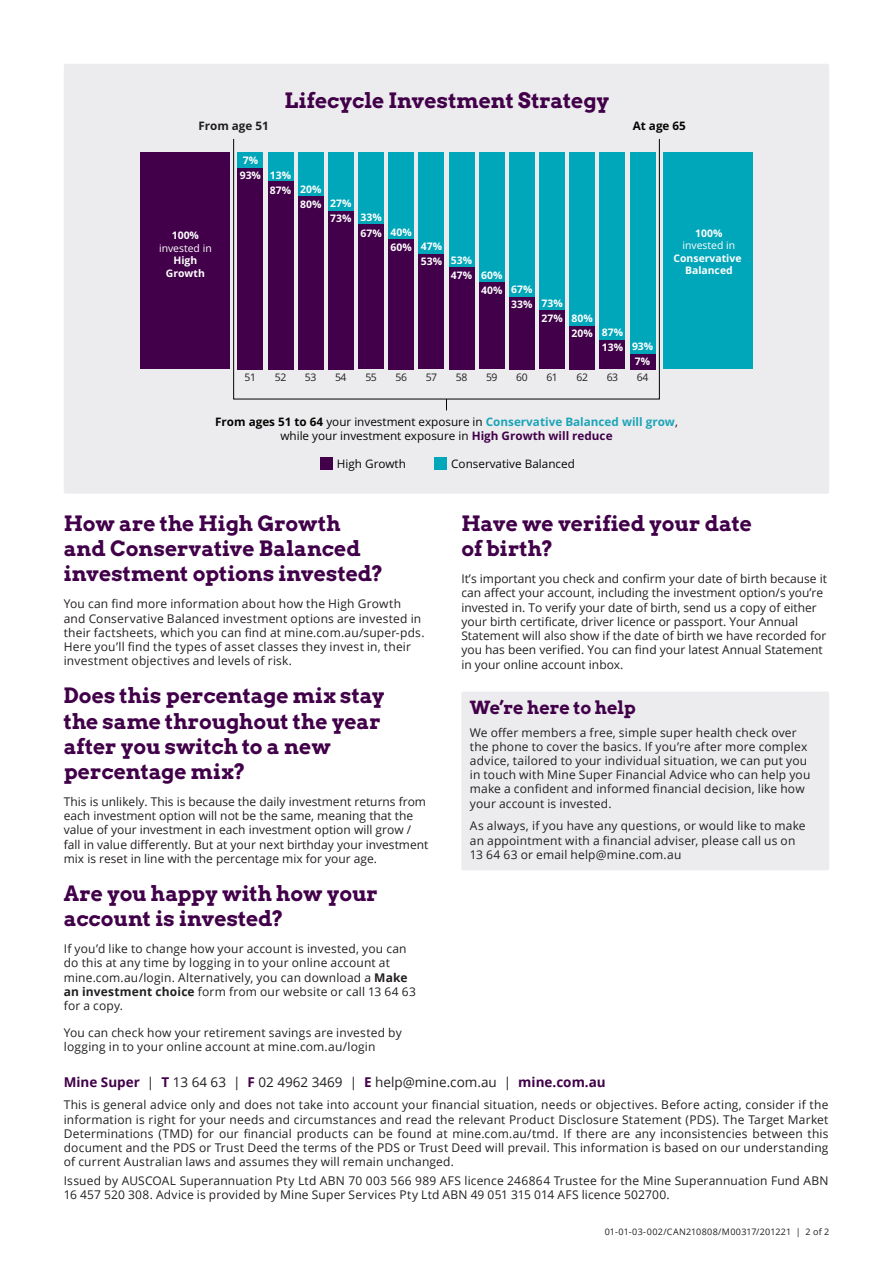
<style>
.page{position:relative;width:893px;height:1263px;background:#fff}
.page>*{position:absolute;margin:0;border:0;box-sizing:border-box;transform-origin:0 0}
.t1{font:700 21px/25.2px "Arvo";color:#410049}
.t2{font:700 18px "Arvo";color:#410049}
.t3{font:13.5px "Open Sans";color:#231f20}
.t4{font:12px/14.2px "Open Sans";letter-spacing:.015em;color:#231f20}
.t5{font:11.7px/14.1px "Open Sans";color:#040503;text-align:center}
.t6{font:700 11.7px "Open Sans";color:#211d1e}
.t7{font:700 11.7px "Open Sans";color:#040503}
.t8{font:700 10.35px/15px "Open Sans";color:#fff}
.t9{font:10.35px "Open Sans";letter-spacing:-.04em;color:#211d1e}
.t10{font:10.35px "Open Sans";color:#fff}
.t11{font:9px "Open Sans";letter-spacing:.02em;color:#231f20}
.s1{font-weight:700}
.s2{font-weight:700;color:#1ba4b7}
.s3{color:#211d1e}
.s4{font-weight:700;color:#410049}
</style>
<div class="page">
<div style="left:64px;top:64px;width:765px;height:430px;background:#ececee;border-radius:2px"></div>
<div style="left:461px;top:691px;width:368px;height:179px;background:#ececee;border-radius:2px"></div>
<div style="left:663px;top:152px;width:89px;height:217px;background:#00a6b9"></div>
<div style="left:630px;top:152px;width:25px;height:202px;background:#00a6b9"></div>
<div style="left:630px;top:354px;width:25px;height:15px;background:#410049"></div>
<div style="left:599px;top:152px;width:26px;height:189px;background:#00a6b9"></div>
<div style="left:599px;top:341px;width:26px;height:28px;background:#410049"></div>
<div style="left:569px;top:152px;width:26px;height:174px;background:#00a6b9"></div>
<div style="left:569px;top:326px;width:26px;height:43px;background:#410049"></div>
<div style="left:539px;top:152px;width:26px;height:158px;background:#00a6b9"></div>
<div style="left:539px;top:310px;width:26px;height:59px;background:#410049"></div>
<div style="left:509px;top:152px;width:26px;height:145px;background:#00a6b9"></div>
<div style="left:509px;top:297px;width:26px;height:72px;background:#410049"></div>
<div style="left:479px;top:152px;width:26px;height:130px;background:#00a6b9"></div>
<div style="left:479px;top:282px;width:26px;height:87px;background:#410049"></div>
<div style="left:449px;top:152px;width:25px;height:115px;background:#00a6b9"></div>
<div style="left:449px;top:267px;width:25px;height:102px;background:#410049"></div>
<div style="left:418px;top:152px;width:26px;height:103px;background:#00a6b9"></div>
<div style="left:418px;top:255px;width:26px;height:114px;background:#410049"></div>
<div style="left:388px;top:152px;width:26px;height:87px;background:#00a6b9"></div>
<div style="left:388px;top:239px;width:26px;height:130px;background:#410049"></div>
<div style="left:358px;top:152px;width:26px;height:72px;background:#00a6b9"></div>
<div style="left:358px;top:224px;width:26px;height:145px;background:#410049"></div>
<div style="left:328px;top:152px;width:26px;height:59px;background:#00a6b9"></div>
<div style="left:328px;top:211px;width:26px;height:158px;background:#410049"></div>
<div style="left:298px;top:152px;width:26px;height:44px;background:#00a6b9"></div>
<div style="left:298px;top:196px;width:26px;height:173px;background:#410049"></div>
<div style="left:268px;top:152px;width:25px;height:29px;background:#00a6b9"></div>
<div style="left:268px;top:181px;width:25px;height:188px;background:#410049"></div>
<div style="left:237px;top:152px;width:26px;height:16px;background:#00a6b9"></div>
<div style="left:237px;top:168px;width:26px;height:201px;background:#410049"></div>
<div style="left:141px;top:152px;width:89px;height:217px;background:#410049"></div>
<div style="left:320px;top:457px;width:12px;height:12px;background:#410049"></div>
<div style="left:434px;top:457px;width:13px;height:12px;background:#00a6b9"></div>
<div style="left:233px;top:139px;width:427px;height:260px;border:1px solid #040503"></div>
<h1 class="t1" style="left:284px;top:88px;width:326px">Lifecycle Investment Strategy</h1>
<p class="t6" style="left:198px;top:118px;width:72px">From age 51</p>
<p class="t7" style="left:633px;top:118px;width:55px">At age 65</p>
<p class="t8" style="left:172px;top:228px;width:29px">100%</p>
<p class="t10" style="left:159px;top:241px;width:54px">invested in</p>
<p class="t8" style="left:166px;top:254px;width:40px;line-height:12.5px;text-align:center">High<br>Growth</p>
<p class="t8" style="left:240px;top:153px;width:23px">7%<br>93%</p>
<p class="t8" style="left:270px;top:167px;width:23px">13%<br>87%</p>
<p class="t8" style="left:300px;top:181px;width:23px">20%<br>80%</p>
<p class="t8" style="left:330px;top:196px;width:23px">27%<br>73%</p>
<p class="t8" style="left:360px;top:210px;width:23px">33%<br>67%</p>
<p class="t8" style="left:391px;top:224px;width:23px">40%<br>60%</p>
<p class="t8" style="left:421px;top:239px;width:23px">47%<br>53%</p>
<p class="t8" style="left:451px;top:253px;width:23px">53%<br>47%</p>
<p class="t8" style="left:481px;top:267px;width:23px">60%<br>40%</p>
<p class="t8" style="left:511px;top:282px;width:23px">67%<br>33%</p>
<p class="t8" style="left:541px;top:296px;width:23px">73%<br>27%</p>
<p class="t8" style="left:572px;top:310px;width:23px">80%<br>20%</p>
<p class="t8" style="left:602px;top:324px;width:23px">87%<br>13%</p>
<p class="t8" style="left:632px;top:339px;width:23px">93%<br>7%</p>
<p class="t9" style="left:245px;top:370px;width:13px">51</p>
<p class="t9" style="left:275px;top:370px;width:13px">52</p>
<p class="t9" style="left:305px;top:370px;width:13px">53</p>
<p class="t9" style="left:335px;top:370px;width:13px">54</p>
<p class="t9" style="left:365px;top:370px;width:13px">55</p>
<p class="t9" style="left:395px;top:370px;width:13px">56</p>
<p class="t9" style="left:426px;top:370px;width:13px">57</p>
<p class="t9" style="left:456px;top:370px;width:13px">58</p>
<p class="t9" style="left:486px;top:370px;width:13px">59</p>
<p class="t9" style="left:516px;top:370px;width:13px">60</p>
<p class="t9" style="left:546px;top:370px;width:13px">61</p>
<p class="t9" style="left:576px;top:370px;width:13px">62</p>
<p class="t9" style="left:607px;top:370px;width:13px">63</p>
<p class="t9" style="left:637px;top:370px;width:13px">64</p>
<p class="t8" style="left:695px;top:225px;width:29px">100%</p>
<p class="t10" style="left:683px;top:238px;width:54px">invested in</p>
<p class="t8" style="left:674px;top:251px;width:69px;line-height:12.5px;text-align:center">Conservative<br>Balanced</p>
<p class="t5" style="left:215px;top:414px;width:464px"><span class="s1">From ages 51 to 64</span> your investment exposure in <span class="s2">Conservative Balanced will grow</span><span class="s3">, </span>while your investment exposure in <span class="s4">High Growth will reduce</span></p>
<p class="t5" style="left:337px;top:457px;width:71px">High Growth</p>
<p class="t5" style="left:451px;top:457px;width:125px">Conservative Balanced</p>
<h1 class="t1" style="left:64px;top:511px;width:321px">How are the High Growth and Conservative Balanced investment options invested?</h1>
<p class="t4" style="left:64px;top:596px;width:362px">You can find more information about how the High Growth and Conservative Balanced investment options are invested in their factsheets, which you can find at mine.com.au/super-pds.<br>Here you’ll find the types of asset classes they invest in, their investment objectives and levels of risk.</p>
<h1 class="t1" style="left:64px;top:683px;width:322px">Does this percentage mix stay the same throughout the year after you switch to a new percentage mix?</h1>
<p class="t4" style="left:64px;top:794px;width:366px">This is unlikely. This is because the daily investment returns from each investment option will not be the same, meaning that the value of your investment in each investment option will grow / fall in value differently. But at your next birthday your investment mix is reset in line with the percentage mix for your age.</p>
<h1 class="t1" style="left:64px;top:880px;width:316px">Are you happy with how your account is invested?</h1>
<p class="t4" style="left:64px;top:941px;width:354px">If you’d like to change how your account is invested, you can do this at any time by logging in to your online account at mine.com.au/login. Alternatively, you can download a <span class="s1">Make an investment choice</span> form from our website or call 13 64 63 for a copy.</p>
<p class="t4" style="left:64px;top:1025px;width:339px">You can check how your retirement savings are invested by logging in to your online account at mine.com.au/login</p>
<h1 class="t1" style="left:461px;top:511px;width:292px">Have we verified your date of birth?</h1>
<p class="t4" style="left:461px;top:571px;width:367px">It’s important you check and confirm your date of birth because it can affect your account, including the investment option/s you’re invested in. To verify your date of birth, send us a copy of either your birth certificate, driver licence or passport. Your Annual Statement will also show if the date of birth we have recorded for you has been verified. You can find your latest Annual Statement in your online account inbox.</p>
<h2 class="t2" style="left:470px;top:696px;width:167px">We’re here to help</h2>
<p class="t4" style="left:470px;top:725px;width:342px">We offer members a free, simple super health check over the phone to cover the basics. If you’re after more complex advice, tailored to your individual situation, we can put you in touch with Mine Super Financial Advice who can help you make a confident and informed financial decision, like how your account is invested.</p>
<p class="t4" style="left:470px;top:819px;width:337px">As always, if you have any questions, or would like to make an appointment with a financial adviser, please call us on<br>13 64 63 or email help@mine.com.au</p>
<p class="t3" style="left:64px;top:1072px;width:543px"><span class="s4">Mine Super</span> | <span class="s4">T</span> 13 64 63 | <span class="s4">F</span> 02 4962 3469 | <span class="s4">E</span> help@mine.com.au | <span class="s4">mine.com.au</span></p>
<p class="t4" style="left:64px;top:1098px;width:766px;text-align:justify">This is general advice only and does not take into account your financial situation, needs or objectives. Before acting, consider if the information is right for your needs and circumstances and read the relevant Product Disclosure Statement (PDS). The Target Market Determinations (TMD) for our financial products can be found at mine.com.au/tmd. If there are any inconsistencies between this document and the PDS or Trust Deed the terms of the PDS or Trust Deed will prevail. This information is based on our understanding of current Australian laws and assumes they will remain unchanged.</p>
<p class="t4" style="left:64px;top:1173px;width:766px">Issued by AUSCOAL Superannuation Pty Ltd ABN 70 003 566 989 AFS licence 246864 Trustee for the Mine Superannuation Fund ABN<br>16 457 520 308. Advice is provided by Mine Super Services Pty Ltd ABN 49 051 315 014 AFS licence 502700.</p>
<p class="t11" style="left:605px;top:1225px;width:226px">01-01-03-002/CAN210808/M00317/201221 | 2 of 2</p>
</div>
